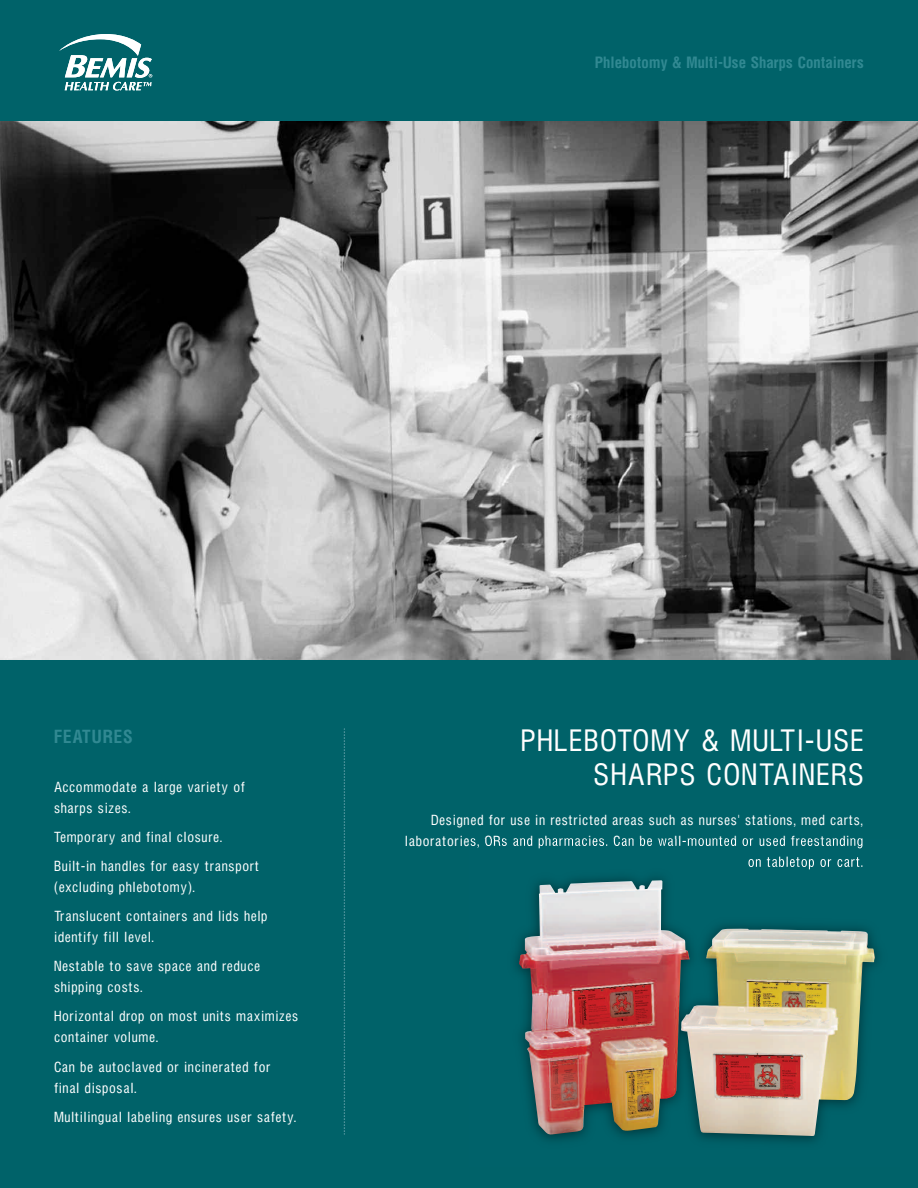
<style>
.page{position:relative;width:918px;height:1188px;background:#006269}
.page>*{position:absolute;margin:0;border:0;box-sizing:border-box;transform-origin:0 0}
.t1{font:27px/34.3px "Hallmarke Cond";letter-spacing:.05em;color:#fff;text-align:right}
.t2{font:700 16.5px "Hallmarke Cond";letter-spacing:.05em;color:#318992}
.t3{font:700 14.25px "Hallmarke Cond";color:#318992}
.t4{font:12.75px/21px "Hallmarke Cond";letter-spacing:.05em;color:#fff}
</style>
<div class="page">
<img style="left:0;top:122px;width:918px;height:538px">
<svg style="left:344px;top:728px;width:1px;height:407px"></svg>
<svg style="left:59px;top:34px;width:93px;height:56px"></svg>
<img style="left:493px;top:840px;width:385px;height:302px">
<img style="left:470px;top:840px;width:22px;height:8px">
<img style="left:748px;top:857px;width:102px;height:12px">
<img style="left:519px;top:880px;width:356px;height:256px">
<p class="t3" style="left:595px;top:55px;width:271px">Phlebotomy &amp; Multi-Use Sharps Containers</p>
<p class="t2" style="left:54px;top:728px;width:80px">FEATURES</p>
<p class="t4" style="left:54px;top:777px;width:192px">Accommodate a large variety of sharps sizes.</p>
<p class="t4" style="left:54px;top:827px;width:170px">Temporary and final closure.</p>
<p class="t4" style="left:54px;top:856px;width:207px">Built-in handles for easy transport (excluding phlebotomy).</p>
<p class="t4" style="left:54px;top:906px;width:215px">Translucent containers and lids help identify fill level.</p>
<p class="t4" style="left:54px;top:956px;width:208px">Nestable to save space and reduce shipping costs.</p>
<p class="t4" style="left:54px;top:1007px;width:246px">Horizontal drop on most units maximizes container volume.</p>
<p class="t4" style="left:54px;top:1057px;width:218px">Can be autoclaved or incinerated for final disposal.</p>
<p class="t4" style="left:54px;top:1107px;width:244px">Multilingual labeling ensures user safety.</p>
<p class="t1" style="left:521px;top:724px;width:345px">PHLEBOTOMY &amp; MULTI-USE<br>SHARPS CONTAINERS</p>
<p class="t4" style="left:405px;top:810px;width:460px;text-align:right">Designed for use in restricted areas such as nurses' stations, med carts, laboratories, ORs and pharmacies. Can be wall-mounted or used freestanding</p>
</div>
